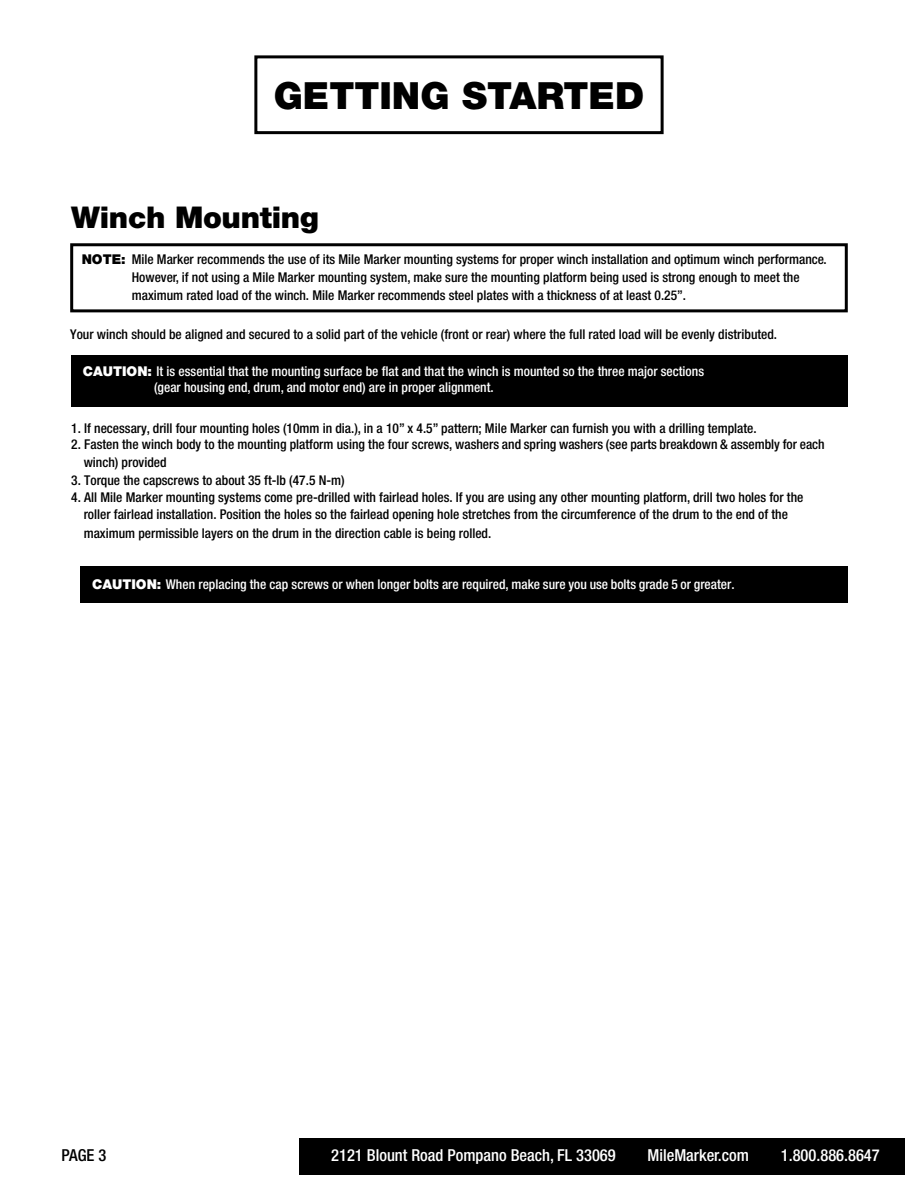
<style>
.page{position:relative;width:918px;height:1188px;background:#fff}
.page>*{position:absolute;margin:0;border:0;box-sizing:border-box;transform-origin:0 0}
.t1{font:900 37.5px "Helvetica Neue LT Std";color:#000}
.t2{font:900 30px "Helvetica Neue LT Std";letter-spacing:-.01em;color:#000}
.t3{font:500 condensed 16.5px "Helvetica Neue LT Std";color:#fff}
.t4{font:500 condensed 16.5px "Helvetica Neue LT Std";color:#000}
.t5{font:500 condensed 13.5px/18px "Helvetica Neue LT Std";color:#000}
.t6{font:500 condensed 13.5px/16.2px "Helvetica Neue LT Std";color:#fff}
.s1{font-weight:900;font-stretch:normal}
</style>
<div class="page">
<div style="left:254px;top:55px;width:410px;height:79px;border:3px solid #000"></div>
<div style="left:70px;top:243px;width:778px;height:69px;border:3px solid #000"></div>
<div style="left:71px;top:355px;width:776px;height:52px;background:#000"></div>
<div style="left:80px;top:566px;width:768px;height:37px;background:#000"></div>
<div style="left:299px;top:1138px;width:605px;height:36px;background:#000"></div>
<h1 class="t1" style="left:274px;top:73px;width:372px">GETTING STARTED</h1>
<h2 class="t2" style="left:71px;top:199px;width:249px">Winch Mounting</h2>
<p class="t5" style="left:82px;top:250px;width:747px"><span class="s1">NOTE:</span> Mile Marker recommends the use of its Mile Marker mounting systems for proper winch installation and optimum winch performance.</p>
<p class="t5" style="left:132px;top:268px;width:669px">However, if not using a Mile Marker mounting system, make sure the mounting platform being used is strong enough to meet the maximum rated load of the winch. Mile Marker recommends steel plates with a thickness of at least 0.25”.</p>
<p class="t5" style="left:70px;top:325px;width:709px">Your winch should be aligned and secured to a solid part of the vehicle (front or rear) where the full rated load will be evenly distributed.</p>
<p class="t6" style="left:154px;top:363px;width:551px;text-indent:-71px"><span class="s1">CAUTION:</span> It is essential that the mounting surface be flat and that the winch is mounted so the three major sections (gear housing end, drum, and motor end) are in proper alignment.</p>
<p class="t5" style="left:71px;top:419px;width:687px">1. If necessary, drill four mounting holes (10mm in dia.), in a 10” x 4.5” pattern; Mile Marker can furnish you with a drilling template.</p>
<p class="t5" style="left:84px;top:435px;width:743px;text-indent:-12px">2. Fasten the winch body to the mounting platform using the four screws, washers and spring washers (see parts breakdown &amp; assembly for each winch) provided</p>
<p class="t5" style="left:71px;top:471px;width:275px">3. Torque the capscrews to about 35 ft-lb (47.5 N-m)</p>
<p class="t5" style="left:84px;top:488px;width:721px;text-indent:-12px">4. All Mile Marker mounting systems come pre-drilled with fairlead holes. If you are using any other mounting platform, drill two holes for the roller fairlead installation. Position the holes so the fairlead opening hole stretches from the circumference of the drum to the end of the maximum permissible layers on the drum in the direction cable is being rolled.</p>
<p class="t6" style="left:92px;top:576px;width:644px"><span class="s1">CAUTION:</span> When replacing the cap screws or when longer bolts are required, make sure you use bolts grade 5 or greater.</p>
<p class="t4" style="left:62px;top:1146px;width:46px">PAGE 3</p>
<p class="t3" style="left:331px;top:1146px;width:286px">2121 Blount Road Pompano Beach, FL 33069</p>
<p class="t3" style="left:648px;top:1146px;width:103px">MileMarker.com</p>
<p class="t3" style="left:781px;top:1146px;width:100px">1.800.886.8647</p>
</div>
